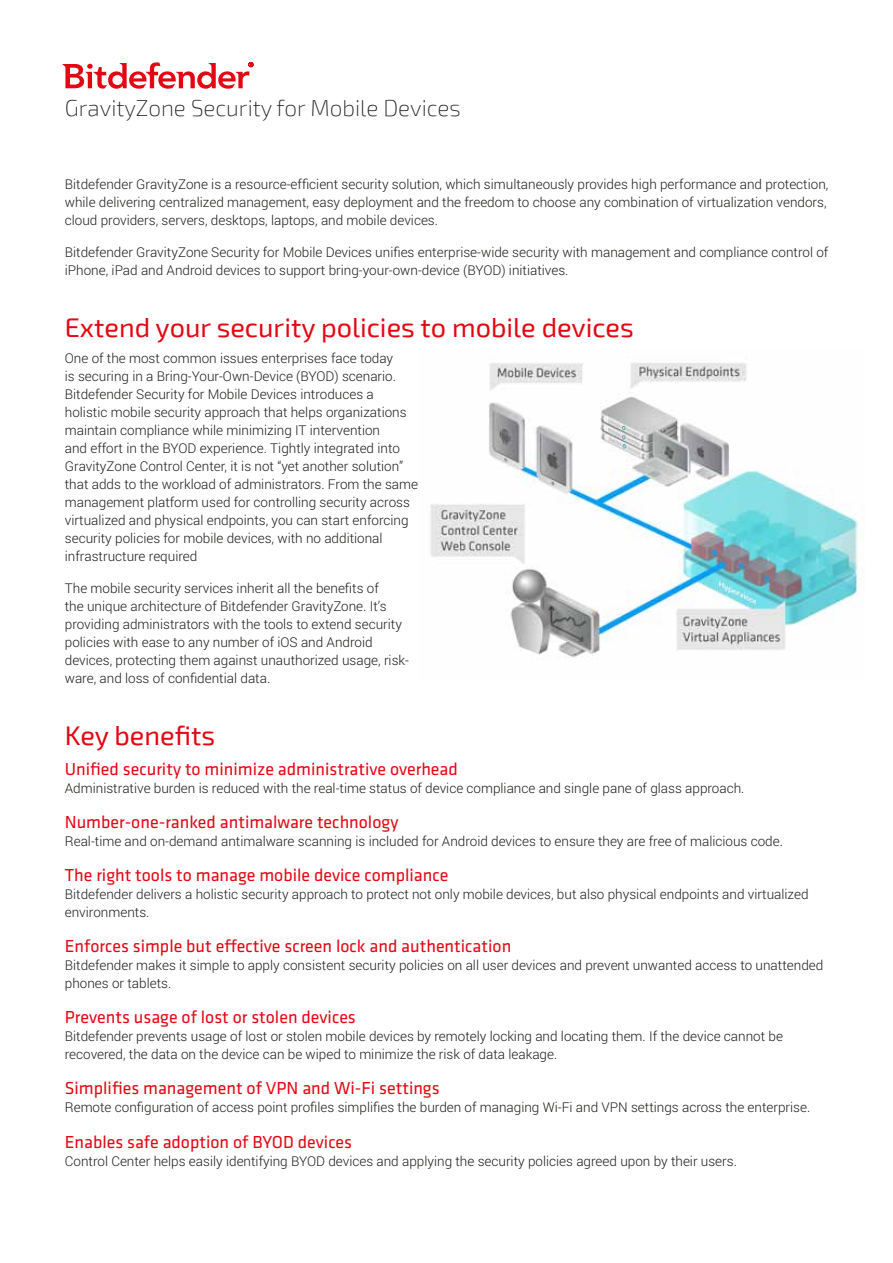
<style>
.page{position:relative;width:893px;height:1263px;background:#fff}
.page>*{position:absolute;margin:0;border:0;box-sizing:border-box;transform-origin:0 0}
.t1{font:27px "Exo 2";color:#e30613}
.t2{font:200 22.5px "Exo 2";color:#1d1d1b}
.t3{font:18px "Klavika";color:#e30613}
.t4{font:300 13.5px/18px "Roboto";color:#1d1d1b}
</style>
<div class="page">
<svg style="left:62px;top:61px;width:191px;height:28px"></svg>
<img style="left:430px;top:362px;width:430px;height:297px">
<h2 class="t2" style="left:65px;top:95px;width:397px">GravityZone Security for Mobile Devices</h2>
<p class="t4" style="left:65px;top:175px;width:765px">Bitdefender GravityZone is a resource-efficient security solution, which simultaneously provides high performance and protection, while delivering centralized management, easy deployment and the freedom to choose any combination of virtualization vendors, cloud providers, servers, desktops, laptops, and mobile devices.</p>
<p class="t4" style="left:65px;top:242px;width:765px">Bitdefender GravityZone Security for Mobile Devices unifies enterprise-wide security with management and compliance control of iPhone, iPad and Android devices to support bring-your-own-device (BYOD) initiatives.</p>
<h1 class="t1" style="left:65px;top:311px;width:570px">Extend your security policies to mobile devices</h1>
<p class="t4" style="left:65px;top:349px;width:355px">One of the most common issues enterprises face today<br>is securing in a Bring-Your-Own-Device (BYOD) scenario.<br>Bitdefender Security for Mobile Devices introduces a holistic mobile security approach that helps organizations maintain compliance while minimizing IT intervention<br>and effort in the BYOD experience. Tightly integrated into GravityZone Control Center, it is not “yet another solution” that adds to the workload of administrators. From the same management platform used for controlling security across virtualized and physical endpoints, you can start enforcing security policies for mobile devices, with no additional infrastructure required</p>
<p class="t4" style="left:65px;top:578px;width:346px">The mobile security services inherit all the benefits of<br>the unique architecture of Bitdefender GravityZone. It’s providing administrators with the tools to extend security policies with ease to any number of iOS and Android devices, protecting them against unauthorized usage, risk&shy;ware, and loss of confidential data.</p>
<h1 class="t1" style="left:65px;top:719px;width:152px">Key benefits</h1>
<h3 class="t3" style="left:65px;top:759px;width:395px">Unified security to minimize administrative overhead</h3>
<p class="t4" style="left:65px;top:779px;width:681px">Administrative burden is reduced with the real-time status of device compliance and single pane of glass approach.</p>
<h3 class="t3" style="left:65px;top:812px;width:335px">Number-one-ranked antimalware technology</h3>
<p class="t4" style="left:65px;top:832px;width:720px">Real-time and on-demand antimalware scanning is included for Android devices to ensure they are free of malicious code.</p>
<h3 class="t3" style="left:65px;top:865px;width:385px">The right tools to manage mobile device compliance</h3>
<p class="t4" style="left:65px;top:885px;width:745px">Bitdefender delivers a holistic security approach to protect not only mobile devices, but also physical endpoints and virtualized environments.</p>
<h3 class="t3" style="left:65px;top:936px;width:448px">Enforces simple but effective screen lock and authentication</h3>
<p class="t4" style="left:65px;top:956px;width:760px">Bitdefender makes it simple to apply consistent security policies on all user devices and prevent unwanted access to unattended phones or tablets.</p>
<h3 class="t3" style="left:65px;top:1007px;width:293px">Prevents usage of lost or stolen devices</h3>
<p class="t4" style="left:65px;top:1027px;width:720px">Bitdefender prevents usage of lost or stolen mobile devices by remotely locking and locating them. If the device cannot be recovered, the data on the device can be wiped to minimize the risk of data leakage.</p>
<h3 class="t3" style="left:65px;top:1079px;width:376px">Simplifies management of VPN and Wi-Fi settings</h3>
<p class="t4" style="left:65px;top:1098px;width:747px">Remote configuration of access point profiles simplifies the burden of managing Wi-Fi and VPN settings across the enterprise.</p>
<h3 class="t3" style="left:65px;top:1132px;width:289px">Enables safe adoption of BYOD devices</h3>
<p class="t4" style="left:65px;top:1151px;width:674px">Control Center helps easily identifying BYOD devices and applying the security policies agreed upon by their users.</p>
</div>
